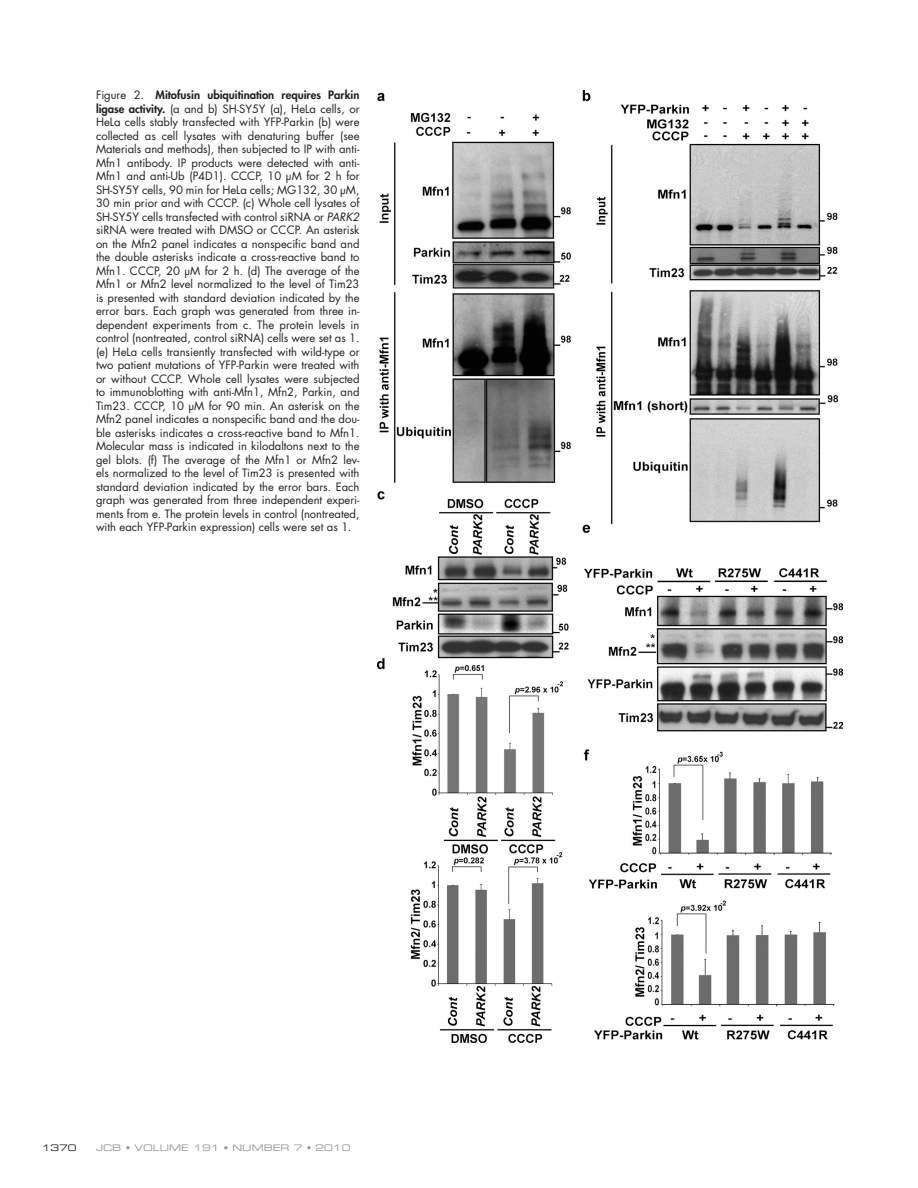
<style>
.page{position:relative;width:918px;height:1188px;background:#fff}
.page>*{position:absolute;margin:0;border:0;box-sizing:border-box;transform-origin:0 0}
.t1{font:11.25px/13.5px "Futura Std";color:#231f20;text-align:justify}
.t2{font:9px "Eurostile LT Std Ex 2";color:#949698}
.t3{font:9px "Eurostile LT Std Ex 2";color:#231f20}
.s1{font-weight:800}
.s2{font-style:italic}
</style>
<div class="page">
<img style="left:378px;top:90px;width:465px;height:952px">
<p class="t1" style="left:96px;top:89px;width:265px">Figure 2. <span class="s1">Mitofusin ubiquitination requires Parkin ligase activity.</span> (a and b) SH-SY5Y (a), HeLa cells, or HeLa cells stably transfected with YFP-Parkin (b) were collected as cell lysates with denaturing buffer (see Materials and methods), then subjected to IP with anti-Mfn1 antibody. IP products were detected with anti-Mfn1 and anti-Ub (P4D1). CCCP, 10 µM for 2 h for SH-SY5Y cells, 90 min for HeLa cells; MG132, 30 µM, 30 min prior and with CCCP. (c) Whole cell lysates of SH-SY5Y cells transfected with control siRNA or <span class="s2">PARK2 </span>siRNA were treated with DMSO or CCCP. An asterisk on the Mfn2 panel indicates a nonspecific band and the double asterisks indicate a cross-reactive band to Mfn1. CCCP, 20 µM for 2 h. (d) The average of the Mfn1 or Mfn2 level normalized to the level of Tim23 is presented with standard deviation indicated by the error bars. Each graph was generated from three in&shy;dependent experiments from c. The protein levels in control (nontreated, control siRNA) cells were set as 1. (e) HeLa cells transiently transfected with wild-type or two patient mutations of YFP-Parkin were treated with or without CCCP. Whole cell lysates were subjected to immunoblotting with anti-Mfn1, Mfn2, Parkin, and Tim23. CCCP, 10 µM for 90 min. An asterisk on the Mfn2 panel indicates a nonspecific band and the dou&shy;ble asterisks indicates a cross-reactive band to Mfn1.<br>Molecular mass is indicated in kilodaltons next to the gel blots. (f) The average of the Mfn1 or Mfn2 lev&shy;els normalized to the level of Tim23 is presented with standard deviation indicated by the error bars. Each graph was generated from three independent experi&shy;ments from e. The protein levels in control (nontreated, with each YFP-Parkin expression) cells were set as 1.</p>
<p class="t3" style="left:42px;top:1142px;width:36px">1370</p>
<p class="t2" style="left:96px;top:1142px;width:256px">JCB • VOLUME 191 • NUMBER 7 • 2010</p>
</div>
